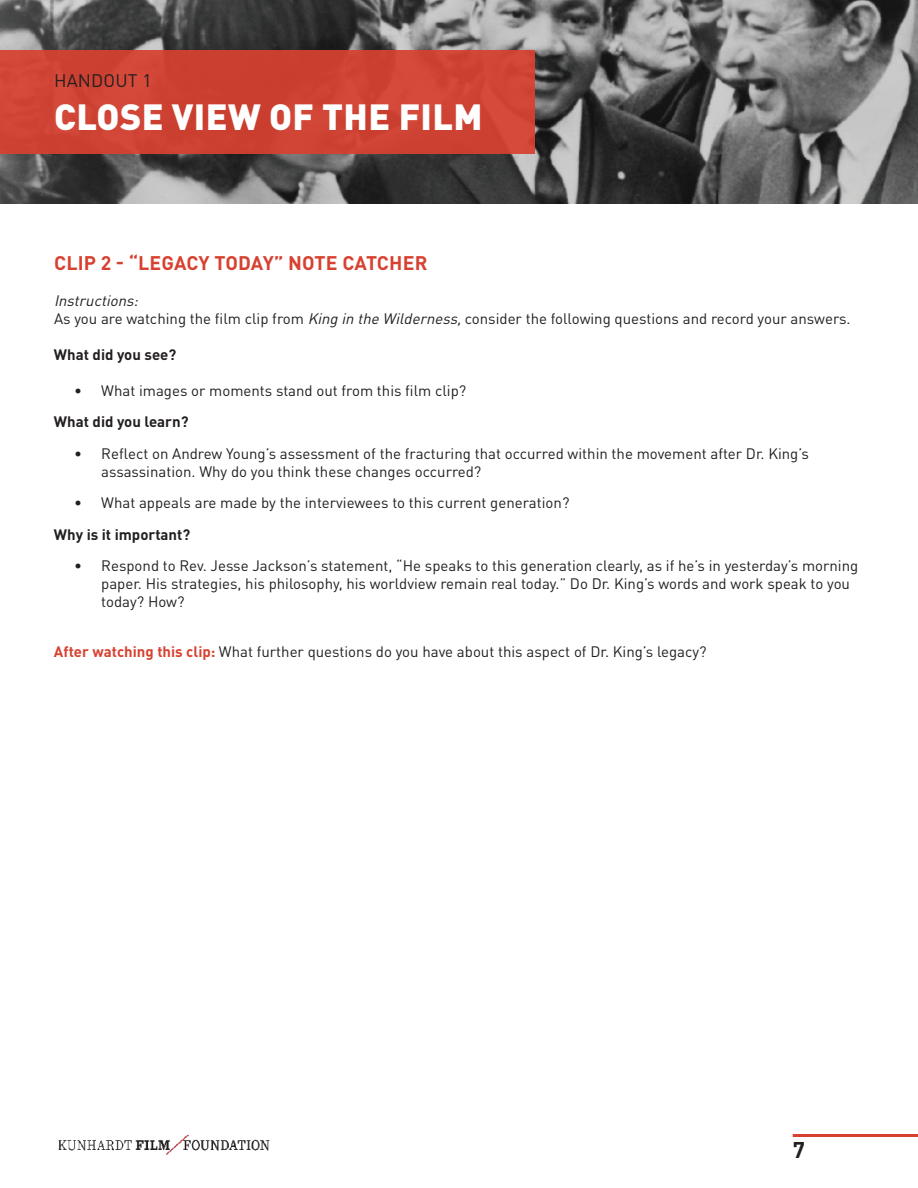
<style>
.page{position:relative;width:918px;height:1188px;background:#fff}
.page>*{position:absolute;margin:0;border:0;box-sizing:border-box;transform-origin:0 0}
.t1{font:900 36px "DIN Pro";letter-spacing:.01em;color:#fff}
.t2{font:700 22.5px "DIN Pro";color:#231f20}
.t3{font:700 19.5px "DIN Pro";letter-spacing:.01em;color:#d74130}
.t4{font:18px "DIN Pro";letter-spacing:.01em;color:#231f20}
.t5{font:15px/18px "DIN Pro";color:#231f20}
.t6{font:700 15px "DIN Pro";color:#231f20}
.s1{font-style:italic}
.s2{font-weight:700;color:#d74130}
</style>
<div class="page">
<hr style="left:793px;top:1134px;width:125px;height:3px;background:#d74130">
<img style="left:58px;top:1134px;width:211px;height:21px">
<img style="left:0;top:0;width:918px;height:203px">
<div style="left:0;top:50px;width:535px;height:103px;background:#ce4232"></div>
<p class="t4" style="left:54px;top:68px;width:99px">HANDOUT 1</p>
<h1 class="t1" style="left:54px;top:93px;width:430px">CLOSE VIEW OF THE FILM</h1>
<h3 class="t3" style="left:54px;top:249px;width:375px">CLIP 2 - “LEGACY TODAY” NOTE CATCHER</h3>
<p class="t5" style="left:54px;top:291px;width:798px"><span class="s1">Instructions:<br></span>As you are watching the film clip from <span class="s1">King in the Wilderness,</span>consider the following questions and record your answers.</p>
<p class="t6" style="left:54px;top:344px;width:124px">What did you see?</p>
<p class="t5" style="left:74px;top:381px;width:394px">• What images or moments stand out from this film clip?</p>
<p class="t6" style="left:54px;top:412px;width:136px">What did you learn?</p>
<p class="t5" style="left:101px;top:444px;width:709px;text-indent:-27px">• Reflect on Andrew Young’s assessment of the fracturing that occurred within the movement after Dr. King’s assassination. Why do you think these changes occurred?</p>
<p class="t5" style="left:74px;top:493px;width:497px">• What appeals are made by the interviewees to this current generation?</p>
<p class="t6" style="left:54px;top:524px;width:138px">Why is it important?</p>
<p class="t5" style="left:101px;top:556px;width:759px;text-indent:-27px">• Respond to Rev. Jesse Jackson’s statement, “He speaks to this generation clearly, as if he’s in yesterday’s morning paper. His strategies, his philosophy, his worldview remain real today.” Do Dr. King’s words and work speak to you today? How?</p>
<p class="t5" style="left:54px;top:642px;width:654px"><span class="s2">After watching this clip:</span> What further questions do you have about this aspect of Dr. King’s legacy?</p>
<h2 class="t2" style="left:793px;top:1134px;width:14px">7</h2>
</div>
